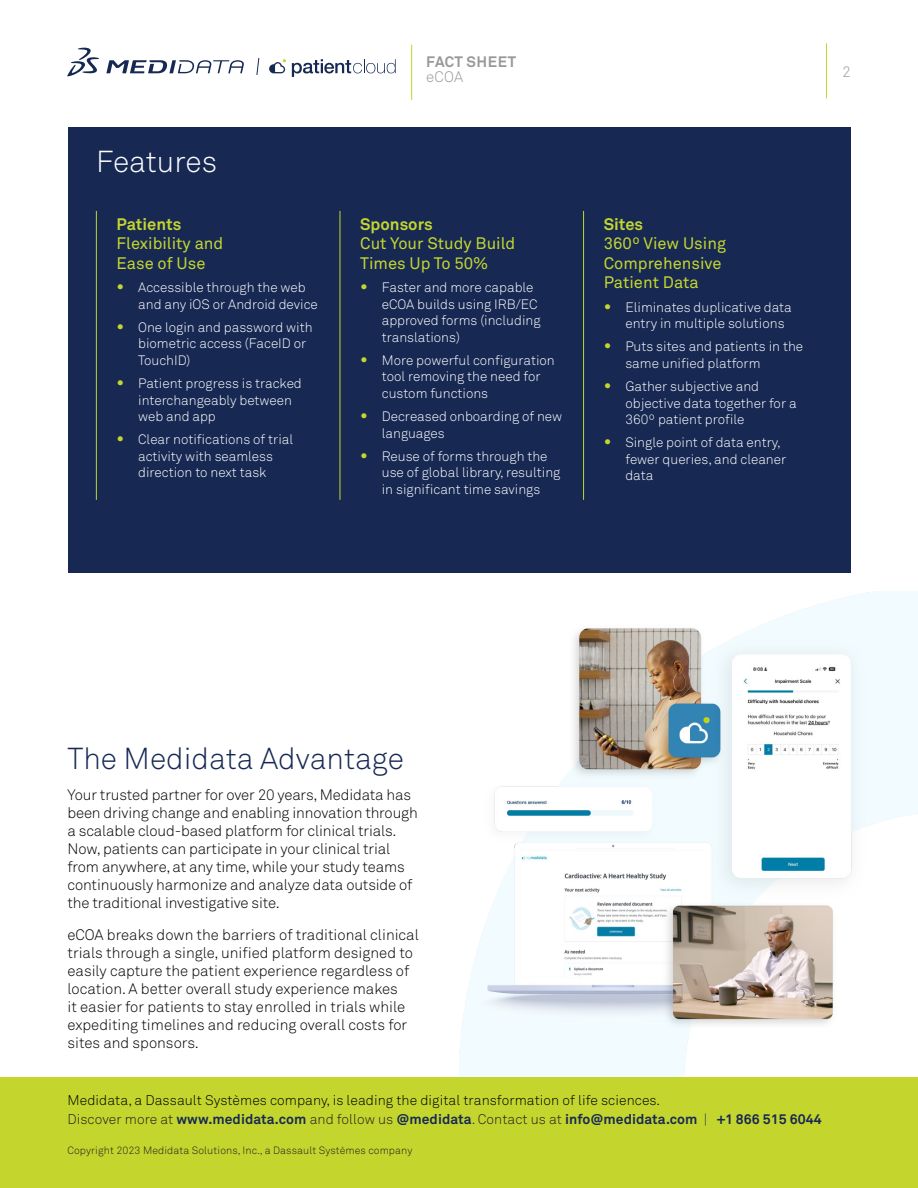
<style>
.page{position:relative;width:918px;height:1188px;background:#fff}
.page>*{position:absolute;margin:0;border:0;box-sizing:border-box;transform-origin:0 0}
.t1{font:300 30px "Akkurat Std";color:#172953}
.Box_-_H1{font:300 30px "Akkurat Std";color:#fff}
.Box_-_H2{font:16.5px/19.5px "Akkurat Std";color:#c4d62e}
.Body_copy{font:300 15px/18px "Akkurat Std";letter-spacing:-.01em;color:#000}
.t2{font:700 15px "Akkurat Std";letter-spacing:.035em;color:#98989a}
.t3{font:300 15px "Akkurat Std";color:#98989a}
.Body_copy-2{font:300 13.8px/19.5px "Akkurat Std";letter-spacing:.005em;color:#000}
.t4{font:300 13.5px/16.5px "Akkurat Std";color:#fff}
.t5{font:300 10.5px "Akkurat Std";letter-spacing:.01em;color:#231f20}
.s1{font-weight:700}
.s2{font-weight:700;font-size:18px;color:#c4d62e}
.s3{color:#231f20}
.s4{font-weight:700;color:#172953}
.s5{color:#172953}
</style>
<div class="page">
<hr style="left:826px;top:43px;width:1px;height:55px;background:#c4d62e">
<img style="left:68px;top:592px;width:850px;height:486px">
<div style="left:0;top:1078px;width:918px;height:110px;background:#c4d62e"></div>
<div style="left:68px;top:127px;width:782px;height:445px;background:#172953"></div>
<hr style="left:340px;top:211px;width:1px;height:289px;background:#c4d62e">
<hr style="left:96px;top:211px;width:1px;height:289px;background:#c4d62e">
<hr style="left:583px;top:211px;width:1px;height:289px;background:#c4d62e">
<svg style="left:256px;top:57px;width:4px;height:18px"></svg>
<svg style="left:292px;top:59px;width:104px;height:18px"></svg>
<svg style="left:269px;top:59px;width:17px;height:14px"></svg>
<svg style="left:67px;top:48px;width:32px;height:29px"></svg>
<svg style="left:106px;top:60px;width:138px;height:13px"></svg>
<hr style="left:411px;top:45px;width:1px;height:55px;background:#c4d62e">
<p class="Box_-_H1" style="left:96px;top:144px;width:123px">Features</p>
<p class="Box_-_H2" style="left:117px;top:214px;width:108px"><span class="s1">Patients<br></span>Flexibility and<br>Ease of Use</p>
<p class="t4" style="left:138px;top:279px;width:181px;text-indent:-22px"><span class="s2">•</span> Accessible through the web and any iOS or Android device</p>
<p class="t4" style="left:138px;top:319px;width:176px;text-indent:-22px"><span class="s2">•</span> One login and password with biometric access (FaceID or<br>TouchID)</p>
<p class="t4" style="left:138px;top:375px;width:165px;text-indent:-22px"><span class="s2">•</span> Patient progress is tracked interchangeably between web and app</p>
<p class="t4" style="left:117px;top:431px;width:178px;text-align:center"><span class="s2">•</span> Clear notifications of trial activity with seamless direction to next task</p>
<p class="t2" style="left:426px;top:52px;width:91px">FACT SHEET</p>
<p class="t3" style="left:426px;top:67px;width:39px">eCOA</p>
<p class="t3" style="left:842px;top:63px;width:10px">2</p>
<p class="Box_-_H2" style="left:360px;top:214px;width:157px"><span class="s1">Sponsors<br></span>Cut Your Study Build<br>Times Up To 50%</p>
<p class="t4" style="left:382px;top:279px;width:160px;text-indent:-22px"><span class="s2">•</span> Faster and more capable eCOA builds using IRB/EC approved forms (including translations)</p>
<p class="t4" style="left:382px;top:352px;width:174px;text-indent:-22px"><span class="s2">•</span> More powerful configuration tool removing the need for custom functions</p>
<p class="t4" style="left:382px;top:408px;width:182px;text-indent:-22px"><span class="s2">•</span> Decreased onboarding of new languages</p>
<p class="t4" style="left:382px;top:448px;width:180px;text-indent:-22px"><span class="s2">•</span> Reuse of forms through the use of global library, resulting in significant time savings</p>
<p class="Box_-_H2" style="left:604px;top:214px;width:124px"><span class="s1">Sites<br></span>360º View Using<br>Comprehensive<br>Patient Data</p>
<p class="t4" style="left:625px;top:299px;width:168px;text-indent:-22px"><span class="s2">•</span> Eliminates duplicative data entry in multiple solutions</p>
<p class="t4" style="left:625px;top:338px;width:179px;text-indent:-22px"><span class="s2">•</span> Puts sites and patients in the same unified platform</p>
<p class="t4" style="left:625px;top:378px;width:173px;text-indent:-22px"><span class="s2">•</span> Gather subjective and objective data together for a<br>360º patient profile</p>
<p class="t4" style="left:625px;top:434px;width:162px;text-indent:-22px"><span class="s2">•</span> Single point of data entry, fewer queries, and cleaner data</p>
<h2 class="t1" style="left:68px;top:740px;width:338px">The Medidata Advantage</h2>
<p class="Body_copy" style="left:68px;top:786px;width:352px">Your trusted partner for over 20 years, Medidata has been driving change and enabling innovation through a scalable cloud-based platform for clinical trials.<br>Now, patients can participate in your clinical trial from anywhere, at any time, while your study teams continuously harmonize and analyze data outside of the traditional investigative site.</p>
<p class="Body_copy" style="left:68px;top:925px;width:353px">eCOA breaks down the barriers of traditional clinical trials through a single, unified platform designed to easily capture the patient experience regardless of location. A better overall study experience makes<br>it easier for patients to stay enrolled in trials while expediting timelines and reducing overall costs for sites and sponsors.</p>
<p class="Body_copy-2" style="left:68px;top:1090px;width:756px">Medidata, a Dassault Systèmes company, is leading the digital transformation of life sciences.<br><span class="s3">Discover more at</span> <span class="s4">www.medidata.com</span> <span class="s3">and follow us</span> <span class="s4">@medidata</span><span class="s5">.</span> <span class="s3">Contact us at</span> <span class="s4">info@medidata.com</span> <span class="s5">|</span> <span class="s4">+1 866 515 6044</span></p>
<p class="t5" style="left:68px;top:1144px;width:346px">Copyright 2023 Medidata Solutions, Inc., a Dassault Systèmes company</p>
</div>
